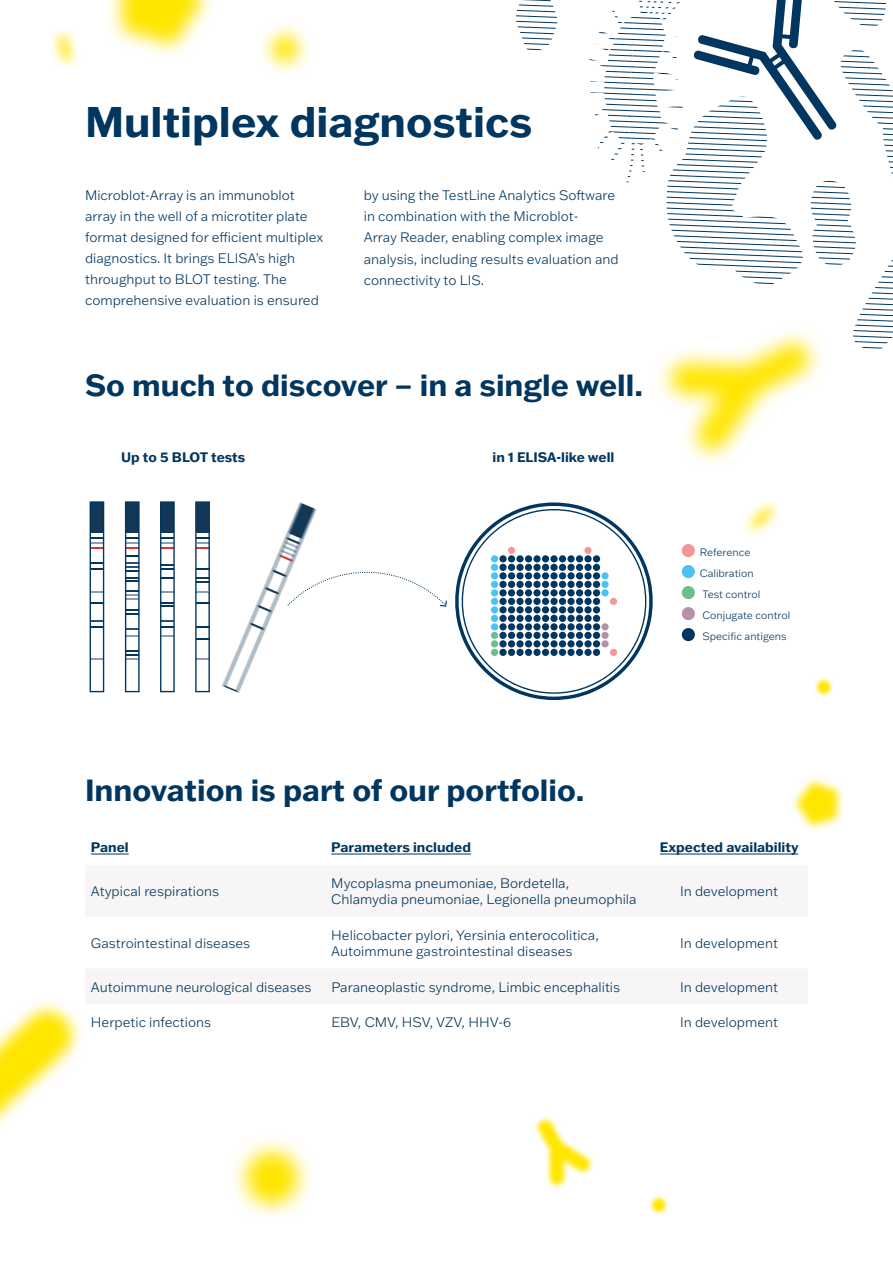
<style>
.page{position:relative;width:893px;height:1263px;background:#fff}
.page>*{position:absolute;margin:0;border:0;box-sizing:border-box;transform-origin:0 0}
.t1{font:700 42px "Franklin Gothic ATF";color:#00365f}
.t2{font:700 30px "Franklin Gothic ATF";color:#00365f}
.t3{font:300 13.5px/21px "Franklin Gothic ATF";color:#00365f}
.t4{font:700 13.5px "Franklin Gothic ATF";color:#00365f}
.t5{font:300 10.5px/21px "Franklin Gothic ATF";color:#00365f}
</style>
<div class="page">
<svg style="left:690px;top:451px;width:45px;height:11px"></svg>
<svg style="left:109px;top:0;width:104px;height:55px"></svg>
<svg style="left:121px;top:0;width:82px;height:44px;background:#ffed54"></svg>
<svg style="left:27px;top:1002px;width:55px;height:54px"></svg>
<svg style="left:0;top:1009px;width:74px;height:117px"></svg>
<svg style="left:745px;top:501px;width:34px;height:34px"></svg>
<svg style="left:751px;top:507px;width:22px;height:21px"></svg>
<svg style="left:51px;top:29px;width:27px;height:39px"></svg>
<svg style="left:59px;top:35px;width:12px;height:26px"></svg>
<svg style="left:792px;top:777px;width:52px;height:53px"></svg>
<svg style="left:797px;top:782px;width:40px;height:42px;background:#ffed55"></svg>
<svg style="left:261px;top:24px;width:48px;height:49px"></svg>
<svg style="left:272px;top:36px;width:26px;height:26px"></svg>
<svg style="left:233px;top:1139px;width:78px;height:78px"></svg>
<svg style="left:247px;top:1152px;width:51px;height:51px;background:#ffeb3f"></svg>
<svg style="left:814px;top:677px;width:20px;height:20px"></svg>
<svg style="left:817px;top:681px;width:13px;height:13px"></svg>
<svg style="left:649px;top:1195px;width:20px;height:20px"></svg>
<svg style="left:653px;top:1198px;width:13px;height:13px"></svg>
<svg style="left:534px;top:1116px;width:60px;height:73px"></svg>
<svg style="left:537px;top:1120px;width:54px;height:64px"></svg>
<svg style="left:516px;top:0;width:42px;height:50px"></svg>
<svg style="left:589px;top:0;width:304px;height:451px"></svg>
<div style="left:682px;top:544px;width:13px;height:13px;background:#f29699;border-radius:50%"></div>
<div style="left:682px;top:565px;width:13px;height:13px;background:#4bc2f1;border-radius:50%"></div>
<div style="left:682px;top:586px;width:13px;height:13px;background:#6ebd8f;border-radius:50%"></div>
<div style="left:682px;top:607px;width:13px;height:13px;background:#b592a8;border-radius:50%"></div>
<div style="left:682px;top:628px;width:13px;height:13px;background:#00365f;border-radius:50%"></div>
<svg style="left:195px;top:501px;width:15px;height:191px"></svg>
<svg style="left:125px;top:501px;width:15px;height:191px"></svg>
<svg style="left:160px;top:501px;width:15px;height:191px"></svg>
<svg style="left:455px;top:502px;width:198px;height:198px"></svg>
<svg style="left:324px;top:572px;width:123px;height:35px"></svg>
<svg style="left:90px;top:501px;width:14px;height:191px"></svg>
<img style="left:222px;top:502px;width:102px;height:191px">
<hr style="left:91px;top:854px;width:38px;height:1px;background:#00365f">
<hr style="left:331px;top:854px;width:140px;height:1px;background:#00365f">
<hr style="left:660px;top:854px;width:138px;height:1px;background:#00365f">
<h1 class="t1" style="left:85px;top:93px;width:449px">Multiplex diagnostics</h1>
<p class="t3" style="left:85px;top:185px;width:240px">Microblot-Array is an immunoblot array in the well of a microtiter plate format designed for efficient multiplex diagnostics. It brings ELISA’s high throughput to BLOT testing. The comprehensive evaluation is ensured</p>
<p class="t3" style="left:364px;top:185px;width:256px">by using the TestLine Analytics Software in combination with the Microblot-<br>Array Reader, enabling complex image analysis, including results evaluation and connectivity to LIS.</p>
<h2 class="t2" style="left:85px;top:365px;width:560px">So much to discover – in a single well.</h2>
<p class="t4" style="left:121px;top:448px;width:126px">Up to 5 BLOT tests</p>
<p class="t4" style="left:492px;top:448px;width:123px">in 1 ELISA-like well</p>
<p class="t5" style="left:700px;top:541px;width:92px">Reference<br>Calibration<br>Test control<br>Conjugate control<br>Specific antigens</p>
<h2 class="t2" style="left:85px;top:770px;width:501px">Innovation is part of our portfolio.</h2>
<p class="t4" style="left:91px;top:838px;width:39px">Panel</p>
<p class="t4" style="left:331px;top:838px;width:141px">Parameters included</p>
<p class="t4" style="left:660px;top:838px;width:140px">Expected availability</p>
<p class="t3" style="left:91px;top:880px;width:130px">Atypical respirations</p>
<p class="t3" style="left:331px;top:875px;width:307px;line-height:16.2px">Mycoplasma pneumoniae, Bordetella,<br>Chlamydia pneumoniae, Legionella pneumophila</p>
<p class="t3" style="left:680px;top:880px;width:99px">In development</p>
<p class="t3" style="left:91px;top:932px;width:161px">Gastrointestinal diseases</p>
<p class="t3" style="left:331px;top:926px;width:269px;line-height:16.2px">Helicobacter pylori, Yersinia enterocolitica,<br>Autoimmune gastrointestinal diseases</p>
<p class="t3" style="left:680px;top:932px;width:99px">In development</p>
<p class="t3" style="left:91px;top:976px;width:222px">Autoimmune neurological diseases</p>
<p class="t3" style="left:331px;top:976px;width:290px">Paraneoplastic syndrome, Limbic encephalitis</p>
<p class="t3" style="left:680px;top:976px;width:99px">In development</p>
<p class="t3" style="left:91px;top:1011px;width:122px">Herpetic infections</p>
<p class="t3" style="left:331px;top:1011px;width:181px">EBV, CMV, HSV, VZV, HHV-6</p>
<p class="t3" style="left:680px;top:1011px;width:99px">In development</p>
</div>
